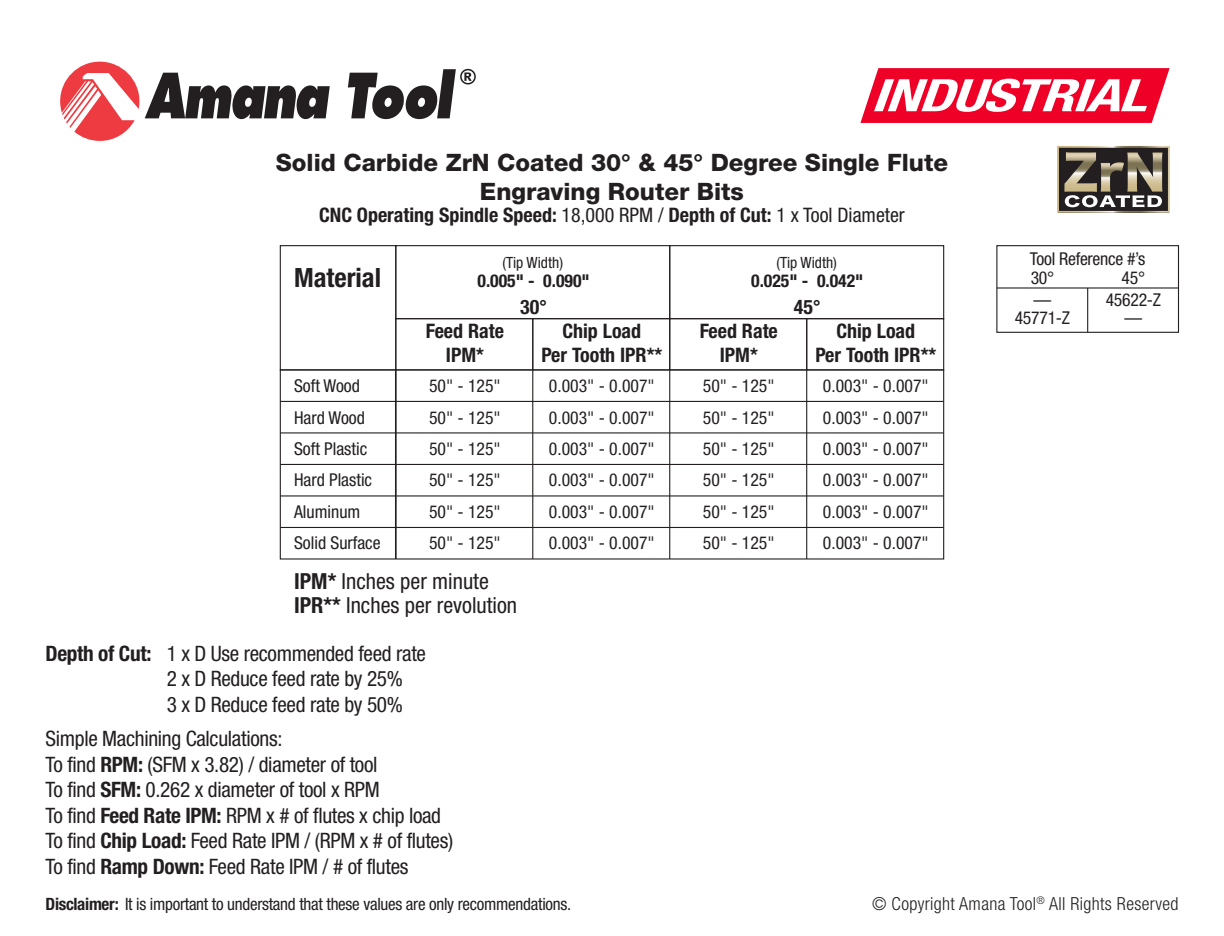
<style>
.page{position:relative;width:1224px;height:936px;background:#fff}
.page>*{position:absolute;margin:0;border:0;box-sizing:border-box;transform-origin:0 0}
.t1{font:italic 700 condensed 44.8px "Helvetica Neue";letter-spacing:-.025em;color:#fff;scale:1.35 1}
.t2{font:700 condensed 26.6px "Helvetica Neue";color:#231f20}
.t3{font:800 24px/28.8px "Helvetica Neue";color:#231f20;text-align:center}
.t4{font:condensed 22.2px/24px "Helvetica Neue";color:#231f20}
.t5{font:condensed 21.2px/25.6px "Helvetica Neue";letter-spacing:-.015em;color:#231f20}
.t6{font:700 condensed 20px "Helvetica Neue";color:#231f20}
.t7{font:300 condensed 18px "Helvetica Neue";letter-spacing:.02em;color:#231f20}
.t8{font:condensed 17.8px/18.8px "Helvetica Neue";color:#231f20}
.t9{font:700 condensed 17.8px "Helvetica Neue";color:#231f20}
.t10{font:condensed 17px "Helvetica Neue";letter-spacing:-.015em;color:#231f20}
.t11{font:condensed 15.6px "Helvetica Neue";color:#231f20}
.s1{font-weight:400}
.s2{font-weight:700}
</style>
<div class="page">
<svg style="left:145px;top:73px;width:185px;height:46px"></svg>
<svg style="left:348px;top:69px;width:128px;height:50px"></svg>
<svg style="left:60px;top:62px;width:79px;height:79px"></svg>
<svg style="left:860px;top:68px;width:310px;height:55px;background:#ef1034"></svg>
<div style="left:996px;top:245px;width:183px;height:88px;border:1px solid #231f20"></div>
<hr style="left:997px;top:287px;width:182px;height:2px;background:#231f20">
<hr style="left:1087px;top:288px;width:1px;height:44px;background:#231f20">
<svg style="left:1057px;top:146px;width:113px;height:67px;background:#6e675b"></svg>
<hr style="left:280px;top:401px;width:664px;height:1px;background:#231f20">
<hr style="left:280px;top:432px;width:664px;height:1px;background:#231f20">
<hr style="left:280px;top:464px;width:664px;height:1px;background:#231f20">
<hr style="left:280px;top:495px;width:664px;height:2px;background:#231f20">
<hr style="left:280px;top:527px;width:664px;height:1px;background:#231f20">
<hr style="left:395px;top:370px;width:2px;height:189px;background:#231f20">
<hr style="left:532px;top:370px;width:1px;height:189px;background:#231f20">
<hr style="left:669px;top:370px;width:1px;height:189px;background:#231f20">
<hr style="left:806px;top:370px;width:1px;height:189px;background:#231f20">
<div style="left:395px;top:318px;width:138px;height:52px;border:1px solid #231f20"></div>
<div style="left:532px;top:318px;width:138px;height:52px;border:1px solid #231f20"></div>
<div style="left:669px;top:318px;width:138px;height:52px;border:1px solid #231f20"></div>
<div style="left:806px;top:318px;width:138px;height:52px;border:1px solid #231f20"></div>
<div style="left:395px;top:245px;width:275px;height:74px;border:1px solid #231f20"></div>
<div style="left:669px;top:245px;width:275px;height:74px;border:1px solid #231f20"></div>
<div style="left:280px;top:245px;width:116px;height:125px;border:1px solid #231f20"></div>
<h1 class="t1" style="left:871px;top:68px;width:205px">INDUSTRIAL</h1>
<h3 class="t3" style="left:276px;top:148px;width:674px">Solid Carbide ZrN Coated 30° &amp; 45° Degree Single Flute<br>Engraving Router Bits</h3>
<p class="t6" style="left:319px;top:203px;width:587px">CNC Operating Spindle Speed: <span class="s1">18,000 RPM /</span> Depth of Cut: <span class="s1">1 x Tool Diameter</span></p>
<p class="t11" style="left:502px;top:253px;width:62px">(Tip Width)</p>
<p class="t11" style="left:776px;top:253px;width:62px">(Tip Width)</p>
<h2 class="t2" style="left:294px;top:262px;width:89px">Material</h2>
<p class="t9" style="left:477px;top:270px;width:114px">0.005" - 0.090"</p>
<p class="t9" style="left:751px;top:270px;width:114px">0.025" - 0.042"</p>
<p class="t6" style="left:520px;top:295px;width:29px">30°</p>
<p class="t6" style="left:794px;top:295px;width:29px">45°</p>
<p class="t6" style="left:426px;top:319px;width:80px">Feed Rate</p>
<p class="t6" style="left:562px;top:319px;width:80px">Chip Load</p>
<p class="t6" style="left:700px;top:319px;width:80px">Feed Rate</p>
<p class="t6" style="left:836px;top:319px;width:80px">Chip Load</p>
<p class="t6" style="left:446px;top:343px;width:40px">IPM*</p>
<p class="t6" style="left:541px;top:343px;width:122px">Per Tooth IPR**</p>
<p class="t6" style="left:720px;top:343px;width:40px">IPM*</p>
<p class="t6" style="left:815px;top:343px;width:122px">Per Tooth IPR**</p>
<p class="t8" style="left:294px;top:376px;width:67px">Soft Wood</p>
<p class="t8" style="left:429px;top:376px;width:73px">50" - 125"</p>
<p class="t8" style="left:549px;top:376px;width:107px">0.003" - 0.007"</p>
<p class="t8" style="left:703px;top:376px;width:73px">50" - 125"</p>
<p class="t8" style="left:823px;top:376px;width:107px">0.003" - 0.007"</p>
<p class="t8" style="left:294px;top:408px;width:72px">Hard Wood</p>
<p class="t8" style="left:429px;top:408px;width:73px">50" - 125"</p>
<p class="t8" style="left:549px;top:408px;width:107px">0.003" - 0.007"</p>
<p class="t8" style="left:703px;top:408px;width:73px">50" - 125"</p>
<p class="t8" style="left:823px;top:408px;width:107px">0.003" - 0.007"</p>
<p class="t8" style="left:294px;top:439px;width:75px">Soft Plastic</p>
<p class="t8" style="left:429px;top:439px;width:73px">50" - 125"</p>
<p class="t8" style="left:549px;top:439px;width:107px">0.003" - 0.007"</p>
<p class="t8" style="left:703px;top:439px;width:73px">50" - 125"</p>
<p class="t8" style="left:823px;top:439px;width:107px">0.003" - 0.007"</p>
<p class="t8" style="left:294px;top:470px;width:80px">Hard Plastic</p>
<p class="t8" style="left:429px;top:470px;width:73px">50" - 125"</p>
<p class="t8" style="left:549px;top:470px;width:107px">0.003" - 0.007"</p>
<p class="t8" style="left:703px;top:470px;width:73px">50" - 125"</p>
<p class="t8" style="left:823px;top:470px;width:107px">0.003" - 0.007"</p>
<p class="t8" style="left:294px;top:502px;width:68px">Aluminum</p>
<p class="t8" style="left:429px;top:502px;width:73px">50" - 125"</p>
<p class="t8" style="left:549px;top:502px;width:107px">0.003" - 0.007"</p>
<p class="t8" style="left:703px;top:502px;width:73px">50" - 125"</p>
<p class="t8" style="left:823px;top:502px;width:107px">0.003" - 0.007"</p>
<p class="t8" style="left:294px;top:533px;width:88px">Solid Surface</p>
<p class="t8" style="left:429px;top:533px;width:73px">50" - 125"</p>
<p class="t8" style="left:549px;top:533px;width:107px">0.003" - 0.007"</p>
<p class="t8" style="left:703px;top:533px;width:73px">50" - 125"</p>
<p class="t8" style="left:823px;top:533px;width:107px">0.003" - 0.007"</p>
<p class="t4" style="left:294px;top:569px;width:225px"><span class="s2">IPM*</span> Inches per minute<br><span class="s2">IPR**</span> Inches per revolution</p>
<p class="t5" style="left:167px;top:640px;width:261px;text-indent:-121px"><span class="s2">Depth of Cut:</span> 1 x D Use recommended feed rate<br>2 x D Reduce feed rate by 25%<br>3 x D Reduce feed rate by 50%</p>
<p class="t5" style="left:46px;top:726px;width:409px">Simple Machining Calculations:<br>To find <span class="s2">RPM:</span> (SFM x 3.82) / diameter of tool<br>To find <span class="s2">SFM:</span> 0.262 x diameter of tool x RPM<br>To find <span class="s2">Feed Rate IPM:</span> RPM x # of flutes x chip load To find <span class="s2">Chip Load:</span> Feed Rate IPM / (RPM x # of flutes)<br>To find <span class="s2">Ramp Down:</span> Feed Rate IPM / # of flutes</p>
<p class="t8" style="left:1030px;top:249px;width:117px">Tool Reference #’s<br>30°</p>
<p class="t8" style="left:1122px;top:268px;width:25px">45°</p>
<p class="t8" style="left:1034px;top:290px;width:19px">—</p>
<p class="t8" style="left:1106px;top:290px;width:57px">45622-Z</p>
<p class="t8" style="left:1015px;top:308px;width:57px">45771-Z</p>
<p class="t8" style="left:1125px;top:308px;width:19px">—</p>
<p class="t10" style="left:46px;top:894px;width:527px"><span class="s2">Disclaimer:</span> It is important to understand that these values are only recommendations.</p>
<p class="t7" style="left:872px;top:894px;width:308px">© Copyright Amana Tool<sup>®</sup> All Rights Reserved</p>
</div>
